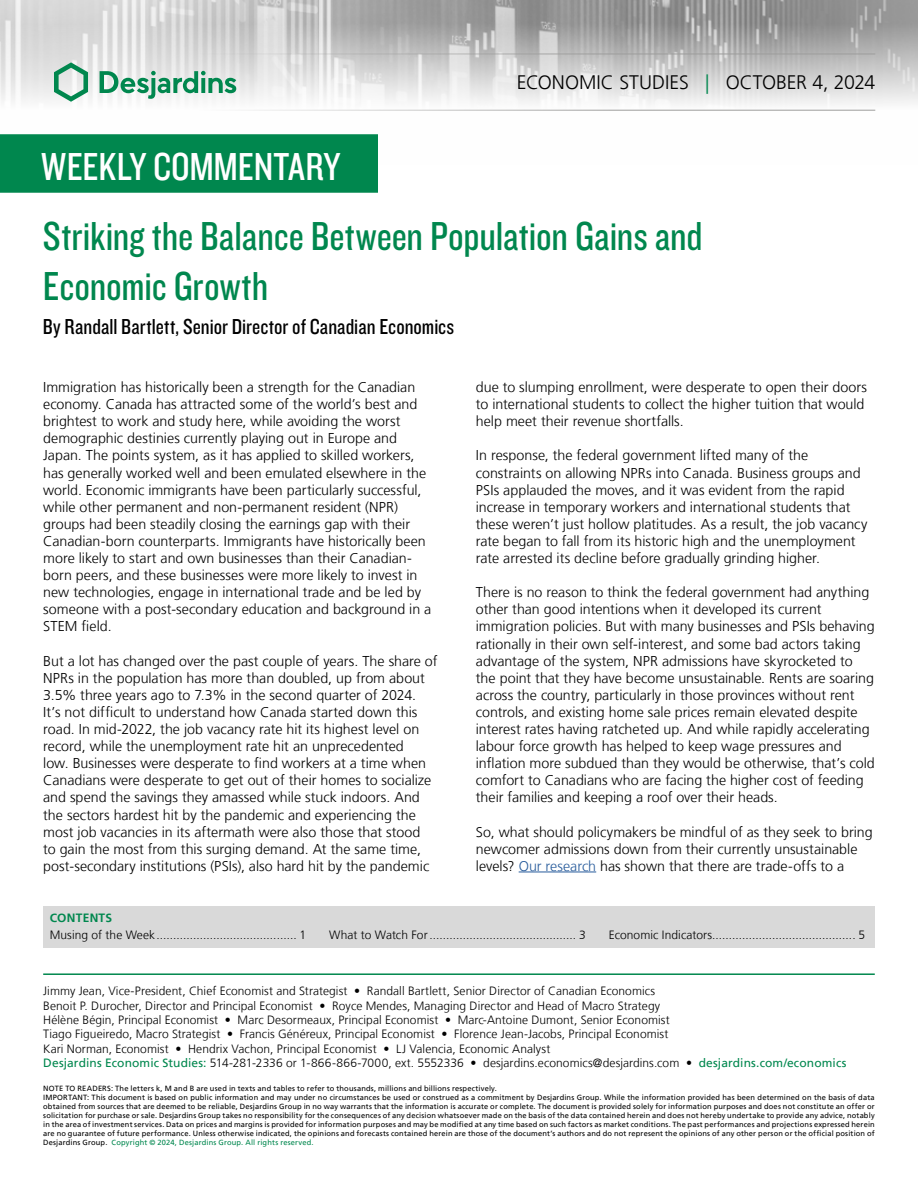
<style>
.page{position:relative;width:918px;height:1188px;background:#fff}
.page>*{position:absolute;margin:0;border:0;box-sizing:border-box;transform-origin:0 0}
.t1{font:42px/50.4px "Knockout 29 Junior Ltweight";color:#00874e}
.t2{font:40.5px "Knockout 29 Junior Ltweight";color:#fff}
.t3{font:22.5px "Knockout 29 Junior Ltweight";letter-spacing:.005em;color:#000}
.t4{font:300 19.5px "Frutiger LT";color:#000}
.t5{font:300 14.25px/17.1px "Frutiger LT";color:#000}
.t6{font:300 12px/14.4px "Frutiger LT";letter-spacing:.005em;color:#000}
.t7{font:700 12px "Frutiger LT";letter-spacing:.02em;color:#00874e}
.t8{font:7.5px/9px "Frutiger LT";letter-spacing:.02em;color:#000}
.s1{color:#00874e}
.s2{color:#275b9b}
.s3{font-weight:400;color:#00874e}
</style>
<div class="page">
<img style="left:0;top:0;width:918px;height:111px">
<hr style="left:43px;top:54px;width:832px;height:1px;background:#9d9d9c">
<hr style="left:43px;top:110px;width:832px;height:1px;background:#9d9d9c">
<svg style="left:54px;top:62px;width:34px;height:40px"></svg>
<svg style="left:100px;top:71px;width:136px;height:28px"></svg>
<div style="left:0;top:135px;width:377px;height:57px;background:#00874e"></div>
<div style="left:0;top:134px;width:378px;height:59px;border:2px solid #00874e"></div>
<hr style="left:43px;top:973px;width:832px;height:2px;background:#00874e">
<hr style="left:519px;top:872px;width:77px;height:1px;background:#275b9b">
<div style="left:43px;top:906px;width:832px;height:42px;background:#d9d9d9"></div>
<h2 class="t2" style="left:41px;top:140px;width:300px">WEEKLY COMMENTARY</h2>
<h3 class="t4" style="left:517px;top:72px;width:360px">ECONOMIC STUDIES <span class="s1">|</span> OCTOBER 4, 2024</h3>
<h1 class="t1" style="left:43px;top:209px;width:661px">Striking the Balance Between Population Gains and<br>Economic Growth</h1>
<h3 class="t3" style="left:43px;top:312px;width:413px">By Randall Bartlett, Senior Director of Canadian Economics</h3>
<p class="t5" style="left:43px;top:379px;width:390px">Immigration has historically been a strength for the Canadian economy. Canada has attracted some of the world’s best and brightest to work and study here, while avoiding the worst demographic destinies currently playing out in Europe and Japan. The points system, as it has applied to skilled workers, has generally worked well and been emulated elsewhere in the world. Economic immigrants have been particularly successful, while other permanent and non-permanent resident (NPR) groups had been steadily closing the earnings gap with their Canadian-born counterparts. Immigrants have historically been more likely to start and own businesses than their Canadian&shy;born peers, and these businesses were more likely to invest in new technologies, engage in international trade and be led by someone with a post-secondary education and background in a STEM field.</p>
<p class="t5" style="left:43px;top:652px;width:396px">But a lot has changed over the past couple of years. The share of NPRs in the population has more than doubled, up from about 3.5% three years ago to 7.3% in the second quarter of 2024.<br>It’s not difficult to understand how Canada started down this road. In mid‑2022, the job vacancy rate hit its highest level on record, while the unemployment rate hit an unprecedented<br>low. Businesses were desperate to find workers at a time when Canadians were desperate to get out of their homes to socialize and spend the savings they amassed while stuck indoors. And the sectors hardest hit by the pandemic and experiencing the most job vacancies in its aftermath were also those that stood<br>to gain the most from this surging demand. At the same time, post-secondary institutions (PSIs), also hard hit by the pandemic</p>
<p class="t5" style="left:476px;top:379px;width:393px">due to slumping enrollment, were desperate to open their doors to international students to collect the higher tuition that would help meet their revenue shortfalls.</p>
<p class="t5" style="left:476px;top:447px;width:393px">In response, the federal government lifted many of the constraints on allowing NPRs into Canada. Business groups and PSIs applauded the moves, and it was evident from the rapid increase in temporary workers and international students that these weren’t just hollow platitudes. As a result, the job vacancy rate began to fall from its historic high and the unemployment rate arrested its decline before gradually grinding higher.</p>
<p class="t5" style="left:476px;top:584px;width:400px">There is no reason to think the federal government had anything other than good intentions when it developed its current immigration policies. But with many businesses and PSIs behaving rationally in their own self-interest, and some bad actors taking advantage of the system, NPR admissions have skyrocketed to the point that they have become unsustainable. Rents are soaring across the country, particularly in those provinces without rent controls, and existing home sale prices remain elevated despite interest rates having ratcheted up. And while rapidly accelerating labour force growth has helped to keep wage pressures and inflation more subdued than they would be otherwise, that’s cold comfort to Canadians who are facing the higher cost of feeding their families and keeping a roof over their heads.</p>
<p class="t5" style="left:476px;top:823px;width:398px">So, what should policymakers be mindful of as they seek to bring newcomer admissions down from their currently unsustainable levels? <span class="s2">Our research</span> has shown that there are trade-offs to a</p>
<p class="t7" style="left:50px;top:911px;width:64px">CONTENTS</p>
<p class="t6" style="left:50px;top:928px;width:258px">Musing of the Week.......................................... 1</p>
<p class="t6" style="left:329px;top:928px;width:258px">What to Watch For............................................ 3</p>
<p class="t6" style="left:609px;top:928px;width:258px">Economic Indicators........................................... 5</p>
<p class="t6" style="left:43px;top:984px;width:805px">Jimmy Jean, Vice-President, Chief Economist and Strategist • Randall Bartlett, Senior Director of Canadian Economics<br>Benoit P. Durocher, Director and Principal Economist • Royce Mendes, Managing Director and Head of Macro Strategy<br>Hélène Bégin, Principal Economist • Marc Desormeaux, Principal Economist • Marc-Antoine Dumont, Senior Economist<br>Tiago Figueiredo, Macro Strategist • Francis Généreux, Principal Economist • Florence Jean-Jacobs, Principal Economist<br>Kari Norman, Economist • Hendrix Vachon, Principal Economist • LJ Valencia, Economic Analyst<br><span class="s3">Desjardins Economic Studies:</span> 514‑281‑2336 or 1-866‑866‑7000, ext. 5552336 • desjardins.economics@desjardins.com • <span class="s3">desjardins.com/economics</span></p>
<p class="t8" style="left:43px;top:1084px;width:833px">NOTE TO READERS: The letters k, M and B are used in texts and tables to refer to thousands, millions and billions respectively.<br>IMPORTANT: This document is based on public information and may under no circumstances be used or construed as a commitment by Desjardins Group. While the information provided has been determined on the basis of data obtained from sources that are deemed to be reliable, Desjardins Group in no way warrants that the information is accurate or complete. The document is provided solely for information purposes and does not constitute an offer or solicitation for purchase or sale. Desjardins Group takes no responsibility for the consequences of any decision whatsoever made on the basis of the data contained herein and does not hereby undertake to provide any advice, notably in the area of investment services. Data on prices and margins is provided for information purposes and may be modified at any time based on such factors as market conditions. The past performances and projections expressed herein are no guarantee of future performance. Unless otherwise indicated, the opinions and forecasts contained herein are those of the document’s authors and do not represent the opinions of any other person or the official position of Desjardins Group. <span class="s1">Copyright © 2024, Desjardins Group. All rights reserved.</span></p>
</div>
